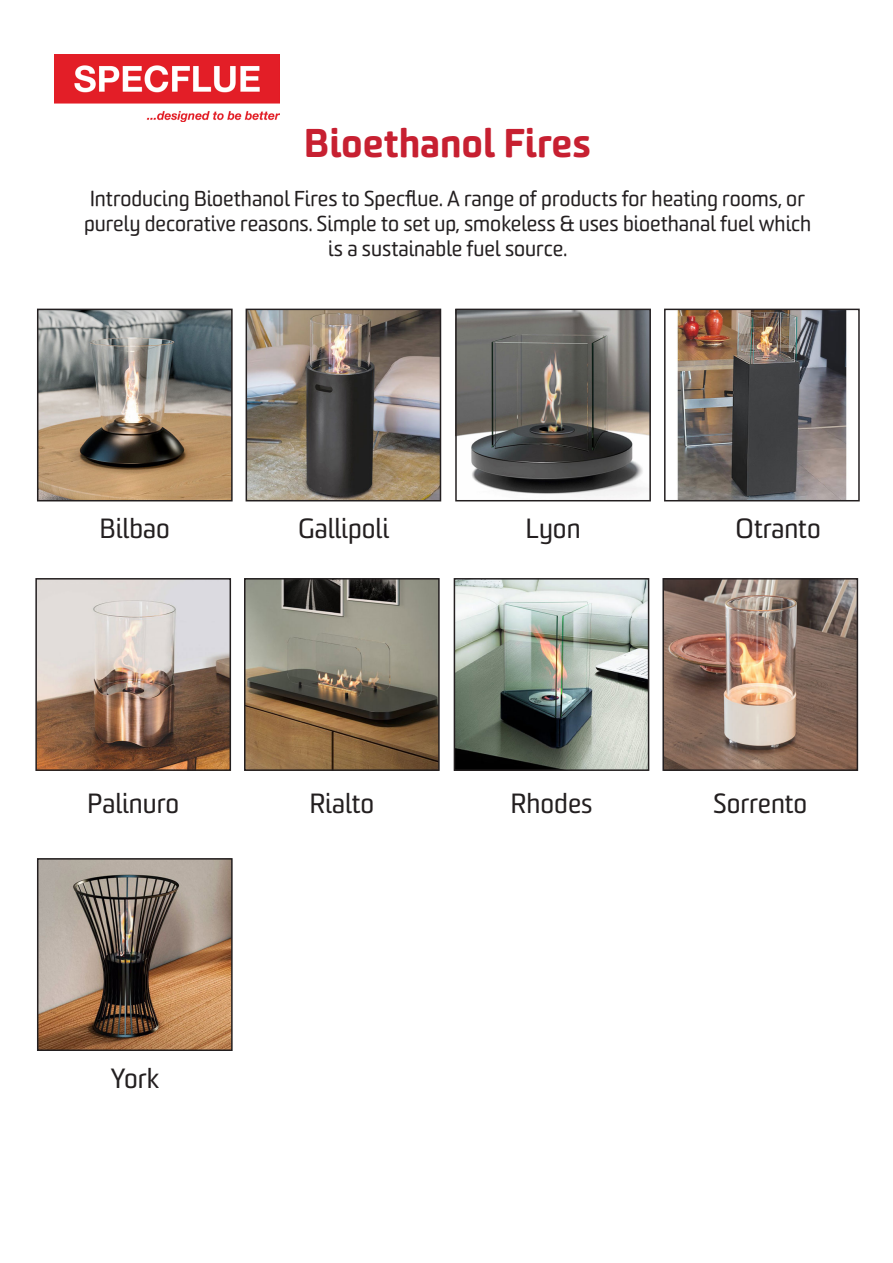
<style>
.page{position:relative;width:893px;height:1263px;background:#fff}
.page>*{position:absolute;margin:0;border:0;box-sizing:border-box;transform-origin:0 0}
.t1{font:900 39px "Sommet Rounded";color:#c72031}
.t2{font:27px "Sommet";color:#231f20}
.t3{font:21px/25.2px "Sommet Rounded";color:#231f20;text-align:center}
</style>
<div class="page">
<img style="left:54px;top:54px;width:226px;height:67px">
<img style="left:40px;top:312px;width:190px;height:186px">
<div style="left:37px;top:309px;width:196px;height:192px;border:2px solid #231f20"></div>
<img style="left:249px;top:312px;width:189px;height:186px">
<div style="left:246px;top:309px;width:195px;height:192px;border:2px solid #231f20"></div>
<img style="left:458px;top:312px;width:190px;height:184px">
<div style="left:455px;top:309px;width:196px;height:192px;border:2px solid #231f20"></div>
<img style="left:677px;top:312px;width:170px;height:186px">
<div style="left:664px;top:309px;width:196px;height:192px;border:2px solid #231f20"></div>
<img style="left:38px;top:581px;width:190px;height:187px">
<div style="left:35px;top:578px;width:196px;height:193px;border:2px solid #231f20"></div>
<img style="left:247px;top:581px;width:190px;height:187px">
<div style="left:244px;top:578px;width:196px;height:193px;border:2px solid #231f20"></div>
<img style="left:457px;top:581px;width:189px;height:187px">
<div style="left:454px;top:578px;width:195px;height:193px;border:2px solid #231f20"></div>
<img style="left:665px;top:581px;width:190px;height:187px">
<div style="left:662px;top:578px;width:196px;height:193px;border:2px solid #231f20"></div>
<img style="left:40px;top:861px;width:190px;height:187px">
<div style="left:37px;top:858px;width:196px;height:193px;border:2px solid #231f20"></div>
<p class="t1" style="left:304px;top:118px;width:288px">Bioethanol Fires</p>
<p class="t3" style="left:84px;top:186px;width:729px">Introducing Bioethanol Fires to Specflue. A range of products for heating rooms, or purely decorative reasons. Simple to set up, smokeless &amp; uses bioethanal fuel which is a sustainable fuel source.</p>
<p class="t2" style="left:100px;top:512px;width:72px">Bilbao</p>
<p class="t2" style="left:298px;top:512px;width:92px">Gallipoli</p>
<p class="t2" style="left:525px;top:512px;width:57px">Lyon</p>
<p class="t2" style="left:736px;top:512px;width:87px">Otranto</p>
<p class="t2" style="left:87px;top:787px;width:93px">Palinuro</p>
<p class="t2" style="left:309px;top:787px;width:66px">Rialto</p>
<p class="t2" style="left:510px;top:787px;width:83px">Rhodes</p>
<p class="t2" style="left:713px;top:787px;width:96px">Sorrento</p>
<p class="t2" style="left:110px;top:1062px;width:50px">York</p>
</div>
